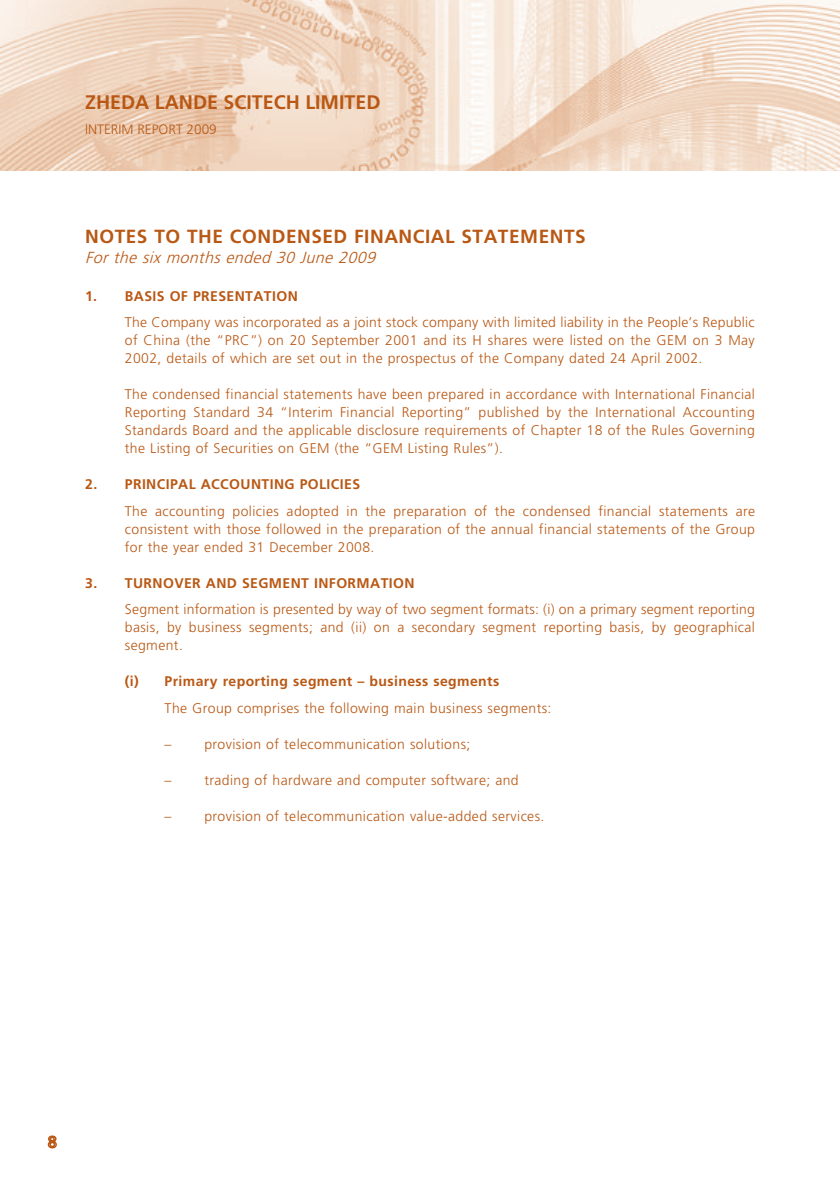
<style>
.page{position:relative;width:840px;height:1191px;background:#fff}
.page>*{position:absolute;margin:0;border:0;box-sizing:border-box;transform-origin:0 0}
.t1{font:700 19.6px "Frutiger LT Std";color:#b95814}
.t2{font:700 19px "Frutiger LT Std";letter-spacing:.03em;color:#b95814}
.t3{font:italic 300 16px "Frutiger LT Std";color:#b95814}
.t4{font:300 14px/18px "Frutiger LT Std";letter-spacing:.03em;color:#b95814;text-align:justify}
.t5{font:700 14px "Frutiger LT Std";letter-spacing:.03em;color:#b95814}
.t6{font:300 13.6px "Frutiger LT Std";color:#b95814}
</style>
<div class="page">
<img style="left:0;top:0;width:839px;height:170px">
<svg style="left:47px;top:1135px;width:10px;height:14px"></svg>
<h1 class="t1" style="left:85px;top:91px;width:297px">Zheda Lande Scitech Limited</h1>
<p class="t6" style="left:85px;top:122px;width:133px">INTERIM REPORT 2009</p>
<h2 class="t2" style="left:85px;top:225px;width:115px">NOTE S TO THE</h2>
<h2 class="t2" style="left:230px;top:225px;width:42px">CONDEN</h2>
<h2 class="t2" style="left:311px;top:225px;width:66px">SED FINANCIA</h2>
<h2 class="t2" style="left:445px;top:225px;width:42px">L STATEMENT</h2>
<h2 class="t2" style="left:575px;top:225px;width:12px">S</h2>
<p class="t3" style="left:85px;top:248px;width:296px">Forthe sixmonthsended 30 June 2009</p>
<p class="t5" style="left:85px;top:287px;width:151px">1. BASIS OF PRESENTATI</p>
<p class="t5" style="left:276px;top:287px;width:21px">ON</p>
<p class="t4" style="left:125px;top:313px;width:631px">The Company was incorporated as a joint stock company with limited liability in the People’s Republic of China (the “PRC”) on 20 September 2001 and its H shares were listed on the GEM on 3 May 2002, details of which are set out in the prospectus of the Company dated 24 April 2002.</p>
<p class="t4" style="left:125px;top:385px;width:631px">The condensed financial statements have been prepared in accordance with International Financial Reporting Standard 34 “Interim Financial Reporting” published by the International Accounting Standards Board and the applicable disclosure requirements of Chapter 18 of the Rules Governing the Listing of Securities on GEM (the “GEM Listing Rules”).</p>
<p class="t5" style="left:85px;top:476px;width:65px">2. PRINCI</p>
<p class="t5" style="left:170px;top:476px;width:41px">PAL ACC</p>
<p class="t5" style="left:229px;top:476px;width:31px">OUNTIN</p>
<p class="t5" style="left:284px;top:476px;width:49px">G POLICIE</p>
<p class="t5" style="left:352px;top:476px;width:9px">S</p>
<p class="t4" style="left:125px;top:502px;width:631px">The accounting policies adopted in the preparation of the condensed financial statements are consistent with those followed in the preparation of the annual financial statements of the Group for the year ended 31 December 2008.</p>
<p class="t5" style="left:85px;top:574px;width:31px">3. T</p>
<p class="t5" style="left:133px;top:574px;width:84px">URNOVER AND</p>
<p class="t5" style="left:242px;top:574px;width:38px">SEGMENT</p>
<p class="t5" style="left:314px;top:574px;width:52px">IN FORMATI</p>
<p class="t5" style="left:393px;top:574px;width:21px">ON</p>
<p class="t4" style="left:125px;top:600px;width:631px">Segment information is presented by way of two segment formats: (i) on a primary segment reporting basis, by business segments; and (ii) on a secondary segment reporting basis, by geographical segment.</p>
<p class="t5" style="left:125px;top:673px;width:375px">(i) Primary reporting segment – business segments</p>
<p class="t4" style="left:164px;top:699px;width:388px">The Group comprises the following main business segments:</p>
<p class="t4" style="left:164px;top:735px;width:307px">– provision of telecommunication solutions;</p>
<p class="t4" style="left:164px;top:771px;width:355px">– trading of hardware and computer software; and</p>
<p class="t4" style="left:164px;top:807px;width:381px">– provision of telecommunication value-added services.</p>
</div>
